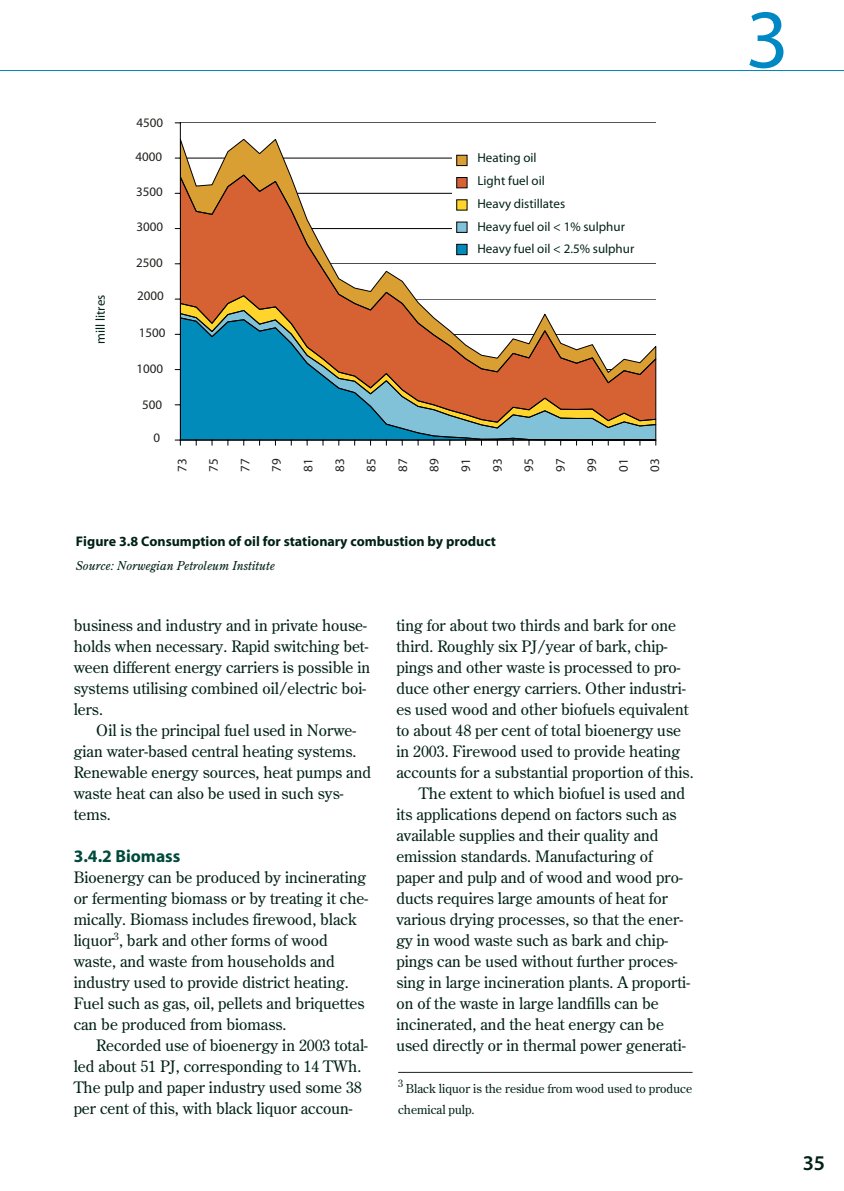
<style>
.page{position:relative;width:844px;height:1191px;background:#fff}
.page>*{position:absolute;margin:0;border:0;box-sizing:border-box;transform-origin:0 0}
.t1{font:84px "Dep Myriad";color:#0088c4}
.t2{font:600 21px "Dep Myriad";color:#002116}
.t3{font:700 17.5px "Dep Myriad";color:#00493c}
.t4{font:15.75px/21px "Dep Century Old Style";color:#002116}
.t5{font:700 14px "Dep Myriad";color:#002116}
.t6{font:12.95px/22.8px "Dep Myriad";color:#002116}
.t7{font:12.95px "Dep Myriad";color:#20231e}
.t8{font:12.25px/21px "Dep Century Old Style";color:#002116}
.t9{font:italic 12.25px "Dep Century Old Style";color:#002116}
</style>
<div class="page">
<hr style="left:0;top:70px;width:843px;height:1px;background:#0088c4">
<hr style="left:398px;top:1072px;width:294px;height:1px;background:#20231e">
<hr style="left:180px;top:123px;width:475px;height:1px;background:#000">
<svg style="left:181px;top:428px;width:475px;height:12px;background:#3695b5"></svg>
<svg style="left:181px;top:423px;width:475px;height:5px;background:#47a0b6"></svg>
<svg style="left:181px;top:383px;width:475px;height:40px;background:#72827a"></svg>
<svg style="left:181px;top:139px;width:475px;height:244px"></svg>
<hr style="left:180px;top:123px;width:1px;height:317px;background:#000">
<hr style="left:180px;top:440px;width:475px;height:1px;background:#000">
<svg style="left:175px;top:440px;width:6px;height:5px"></svg>
<div style="left:452px;top:148px;width:206px;height:112px;background:#fff"></div>
<div style="left:456px;top:155px;width:11px;height:11px;background:#da9f33;border:1px solid #000"></div>
<div style="left:456px;top:177px;width:11px;height:11px;background:#d66234;border:1px solid #000"></div>
<svg style="left:456px;top:199px;width:11px;height:11px"></svg>
<div style="left:456px;top:222px;width:11px;height:11px;background:#81c2d8;border:1px solid #000"></div>
<div style="left:456px;top:244px;width:11px;height:11px;background:#008bbb;border:1px solid #000"></div>
<p class="t6" style="left:90px;top:344px;width:51px;rotate:-90deg">mill litres</p>
<p class="t7" style="left:136px;top:118px;width:28px">4500</p>
<p class="t7" style="left:135px;top:152px;width:28px">4000</p>
<p class="t7" style="left:136px;top:187px;width:28px">3500</p>
<p class="t7" style="left:136px;top:222px;width:28px">3000</p>
<p class="t7" style="left:136px;top:257px;width:28px">2500</p>
<p class="t7" style="left:137px;top:291px;width:28px">2000</p>
<p class="t7" style="left:139px;top:328px;width:28px">1500</p>
<p class="t7" style="left:136px;top:364px;width:28px">1000</p>
<p class="t7" style="left:142px;top:400px;width:22px">500</p>
<p class="t7" style="left:154px;top:433px;width:8px">0</p>
<p class="t6" style="left:477px;top:148px;width:158px">Heating oil<br>Light fuel oil<br>Heavy distillates<br>Heavy fuel oil &lt; 1% sulphur<br>Heavy fuel oil &lt; 2.5% sulphur</p>
<p class="t7" style="left:177px;top:472px;width:15px;rotate:-90deg">73</p>
<p class="t7" style="left:209px;top:472px;width:15px;rotate:-90deg">75</p>
<p class="t7" style="left:240px;top:472px;width:15px;rotate:-90deg">77</p>
<p class="t7" style="left:272px;top:472px;width:15px;rotate:-90deg">79</p>
<p class="t7" style="left:303px;top:472px;width:15px;rotate:-90deg">81</p>
<p class="t7" style="left:335px;top:472px;width:15px;rotate:-90deg">83</p>
<p class="t7" style="left:366px;top:472px;width:15px;rotate:-90deg">85</p>
<p class="t7" style="left:398px;top:472px;width:15px;rotate:-90deg">87</p>
<p class="t7" style="left:429px;top:472px;width:15px;rotate:-90deg">89</p>
<p class="t7" style="left:461px;top:472px;width:15px;rotate:-90deg">91</p>
<p class="t7" style="left:492px;top:472px;width:15px;rotate:-90deg">93</p>
<p class="t7" style="left:524px;top:472px;width:15px;rotate:-90deg">95</p>
<p class="t7" style="left:555px;top:472px;width:15px;rotate:-90deg">97</p>
<p class="t7" style="left:587px;top:472px;width:15px;rotate:-90deg">99</p>
<p class="t7" style="left:618px;top:472px;width:15px;rotate:-90deg">01</p>
<p class="t7" style="left:650px;top:472px;width:15px;rotate:-90deg">03</p>
<p class="t5" style="left:76px;top:536px;width:421px">Figure 3.8 Consumption of oil for stationary combustion by product</p>
<p class="t9" style="left:76px;top:561px;width:200px">Source: Norwegian Petroleum Institute</p>
<p class="t4" style="left:74px;top:616px;width:298px">business and industry and in private house&shy;holds when necessary. Rapid switching bet&shy;ween different energy carriers is possible in systems utilising combined oil/electric boi&shy;lers.</p>
<p class="t4" style="left:74px;top:721px;width:299px;text-indent:23px">Oil is the principal fuel used in Norwe&shy;gian water-based central heating systems.<br>Renewable energy sources, heat pumps and waste heat can also be used in such sys&shy;tems.</p>
<p class="t3" style="left:74px;top:849px;width:108px">3.4.2 Biomass</p>
<p class="t4" style="left:74px;top:868px;width:296px">Bioenergy can be produced by incinerating or fermenting biomass or by treating it che&shy;mically. Biomass includes firewood, black liquor<sup>3</sup>, bark and other forms of wood waste, and waste from households and industry used to provide district heating.<br>Fuel such as gas, oil, pellets and briquettes can be produced from biomass.</p>
<p class="t4" style="left:74px;top:1036px;width:295px;text-indent:23px">Recorded use of bioenergy in 2003 total&shy;led about 51 PJ, corresponding to 14 TWh.<br>The pulp and paper industry used some 38 per cent of this, with black liquor accoun-</p>
<p class="t4" style="left:396px;top:616px;width:281px">ting for about two thirds and bark for one</p>
<p class="t4" style="left:396px;top:637px;width:273px">third. Roughly six PJ/year of bark, chip-</p>
<p class="t4" style="left:396px;top:658px;width:285px">pings and other waste is processed to pro-</p>
<p class="t4" style="left:396px;top:679px;width:291px">duce other energy carriers. Other industri-</p>
<p class="t4" style="left:396px;top:700px;width:294px">es used wood and other biofuels equivalent</p>
<p class="t4" style="left:396px;top:721px;width:286px">to about 48 per cent of total bioenergy use</p>
<p class="t4" style="left:396px;top:742px;width:285px">in 2003. Firewood used to provide heating</p>
<p class="t4" style="left:396px;top:763px;width:299px">accounts for a substantial proportion of this.</p>
<p class="t4" style="left:419px;top:784px;width:268px">The extent to which biofuel is used and</p>
<p class="t4" style="left:396px;top:805px;width:282px">its applications depend on factors such as</p>
<p class="t4" style="left:396px;top:826px;width:264px">available supplies and their quality and</p>
<p class="t4" style="left:396px;top:847px;width:258px">emission standards. Manufacturing of</p>
<p class="t4" style="left:396px;top:868px;width:288px">paper and pulp and of wood and wood pro-</p>
<p class="t4" style="left:396px;top:889px;width:273px">ducts requires large amounts of heat for</p>
<p class="t4" style="left:396px;top:910px;width:288px">various drying processes, so that the ener-</p>
<p class="t4" style="left:396px;top:931px;width:273px">gy in wood waste such as bark and chip-</p>
<p class="t4" style="left:396px;top:952px;width:282px">pings can be used without further proces-</p>
<p class="t4" style="left:396px;top:973px;width:295px">sing in large incineration plants. A proporti-</p>
<p class="t4" style="left:396px;top:994px;width:264px">on of the waste in large landfills can be</p>
<p class="t4" style="left:396px;top:1015px;width:269px">incinerated, and the heat energy can be</p>
<p class="t4" style="left:396px;top:1036px;width:291px">used directly or in thermal power generati-</p>
<p class="t8" style="left:398px;top:1079px;width:295px"><sup>3</sup> Black liquor is the residue from wood used to produce chemical pulp.</p>
<h1 class="t1" style="left:745px;top:8px;width:45px">3</h1>
<h2 class="t2" style="left:802px;top:1155px;width:24px">35</h2>
</div>
